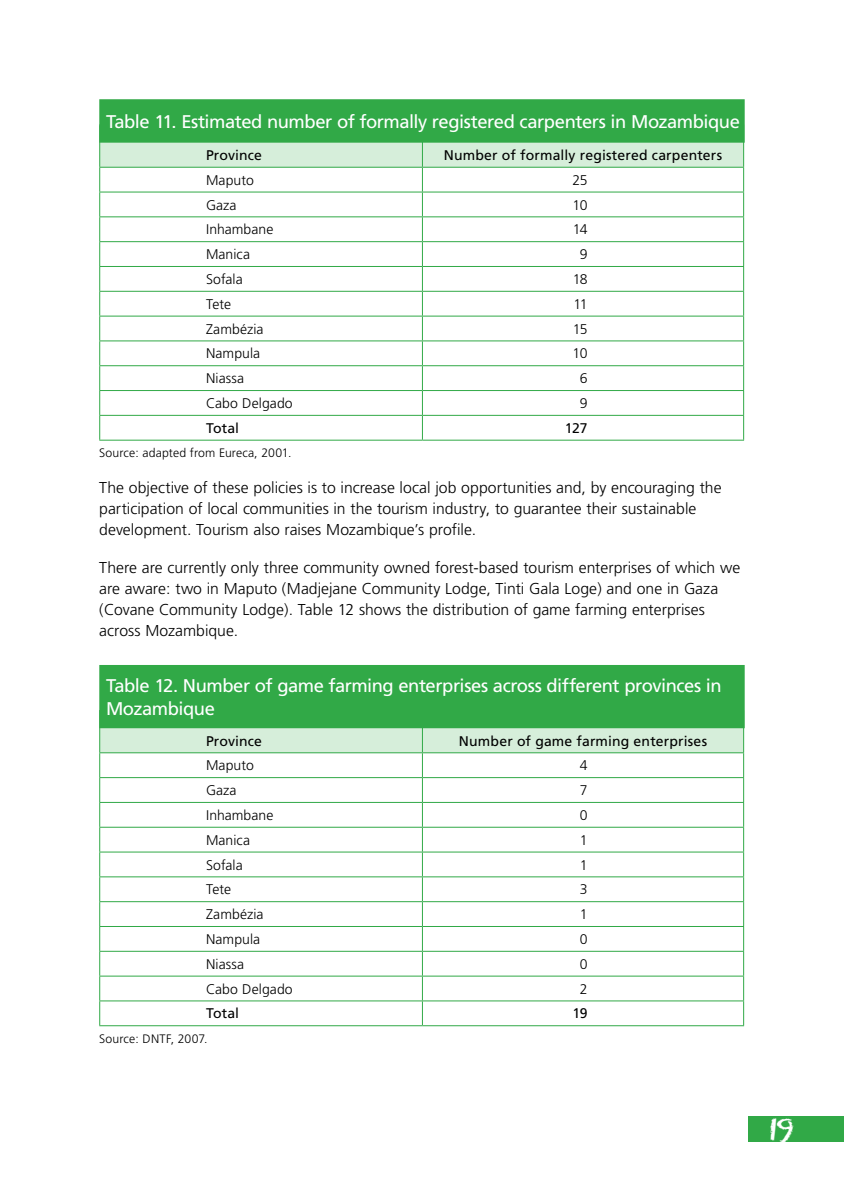
<style>
.page{position:relative;width:844px;height:1191px;background:#fff}
.page>*{position:absolute;margin:0;border:0;box-sizing:border-box;transform-origin:0 0}
.t1{font:28px "Eraser Dust";color:#fff}
.t2{font:18.38px/22.8px "Frutiger";letter-spacing:-.025em;color:#fff}
.t3{font:300 15.75px/21px "Frutiger";color:#000}
.t4{font:300 14px "Frutiger";letter-spacing:.005em;color:#000}
.t5{font:14px "Frutiger";letter-spacing:.01em;color:#000}
.t6{font:300 12.25px "Frutiger";letter-spacing:.005em;color:#000}
</style>
<div class="page">
<div style="left:748px;top:1116px;width:95px;height:25px;background:#31a947"></div>
<svg style="left:99px;top:143px;width:645px;height:297px"></svg>
<hr style="left:99px;top:440px;width:323px;height:1px;background:#31a947">
<hr style="left:422px;top:440px;width:321px;height:1px;background:#31a947">
<div style="left:100px;top:100px;width:643px;height:42px;background:#31a947"></div>
<div style="left:99px;top:99px;width:645px;height:44px;border:2px solid #31a947"></div>
<svg style="left:99px;top:728px;width:645px;height:297px"></svg>
<hr style="left:99px;top:1025px;width:323px;height:1px;background:#31a947">
<hr style="left:422px;top:1025px;width:321px;height:1px;background:#31a947">
<div style="left:100px;top:666px;width:643px;height:61px;background:#31a947"></div>
<div style="left:99px;top:665px;width:645px;height:63px;border:2px solid #31a947"></div>
<p class="t2" style="left:106px;top:110px;width:635px">Table 11. Estimated number of formally registered carpenters in Mozambique</p>
<p class="t5" style="left:206px;top:147px;width:57px">Province</p>
<p class="t5" style="left:443px;top:147px;width:280px">Number of formally registered carpenters</p>
<p class="t4" style="left:206px;top:172px;width:49px">Maputo</p>
<p class="t4" style="left:572px;top:172px;width:17px">25</p>
<p class="t4" style="left:206px;top:197px;width:32px">Gaza</p>
<p class="t4" style="left:572px;top:197px;width:17px">10</p>
<p class="t4" style="left:206px;top:222px;width:69px">Inhambane</p>
<p class="t4" style="left:572px;top:222px;width:16px">14</p>
<p class="t4" style="left:206px;top:246px;width:45px">Manica</p>
<p class="t4" style="left:579px;top:246px;width:9px">9</p>
<p class="t4" style="left:206px;top:271px;width:38px">Sofala</p>
<p class="t4" style="left:572px;top:271px;width:17px">18</p>
<p class="t4" style="left:206px;top:296px;width:27px">Tete</p>
<p class="t4" style="left:573px;top:296px;width:16px">11</p>
<p class="t4" style="left:206px;top:321px;width:59px">Zambézia</p>
<p class="t4" style="left:572px;top:321px;width:16px">15</p>
<p class="t4" style="left:206px;top:346px;width:56px">Nampula</p>
<p class="t4" style="left:572px;top:346px;width:17px">10</p>
<p class="t4" style="left:206px;top:370px;width:40px">Niassa</p>
<p class="t4" style="left:579px;top:370px;width:9px">6</p>
<p class="t4" style="left:206px;top:395px;width:88px">Cabo Delgado</p>
<p class="t4" style="left:579px;top:395px;width:9px">9</p>
<p class="t5" style="left:206px;top:420px;width:35px">Total</p>
<p class="t5" style="left:564px;top:420px;width:24px">127</p>
<p class="t6" style="left:99px;top:446px;width:194px">Source: adapted from Eureca, 2001.</p>
<p class="t3" style="left:99px;top:477px;width:623px">The objective of these policies is to increase local job opportunities and, by encouraging the participation of local communities in the tourism industry, to guarantee their sustainable development. Tourism also raises Mozambique’s profile.</p>
<p class="t3" style="left:99px;top:557px;width:642px">There are currently only three community owned forest-based tourism enterprises of which we are aware: two in Maputo (Madjejane Community Lodge, Tinti Gala Loge) and one in Gaza (Covane Community Lodge). Table 12 shows the distribution of game farming enterprises across Mozambique.</p>
<p class="t2" style="left:106px;top:674px;width:617px">Table 12. Number of game farming enterprises across different provinces in<br>Mozambique</p>
<p class="t5" style="left:206px;top:732px;width:57px">Province</p>
<p class="t5" style="left:459px;top:732px;width:250px">Number of game farming enterprises</p>
<p class="t4" style="left:206px;top:757px;width:49px">Maputo</p>
<p class="t4" style="left:579px;top:757px;width:9px">4</p>
<p class="t4" style="left:206px;top:782px;width:32px">Gaza</p>
<p class="t4" style="left:579px;top:782px;width:9px">7</p>
<p class="t4" style="left:206px;top:807px;width:69px">Inhambane</p>
<p class="t4" style="left:579px;top:807px;width:9px">0</p>
<p class="t4" style="left:206px;top:832px;width:45px">Manica</p>
<p class="t4" style="left:579px;top:832px;width:9px">1</p>
<p class="t4" style="left:206px;top:856px;width:38px">Sofala</p>
<p class="t4" style="left:579px;top:856px;width:9px">1</p>
<p class="t4" style="left:206px;top:881px;width:27px">Tete</p>
<p class="t4" style="left:579px;top:881px;width:9px">3</p>
<p class="t4" style="left:206px;top:906px;width:59px">Zambézia</p>
<p class="t4" style="left:579px;top:906px;width:9px">1</p>
<p class="t4" style="left:206px;top:931px;width:56px">Nampula</p>
<p class="t4" style="left:579px;top:931px;width:9px">0</p>
<p class="t4" style="left:206px;top:956px;width:40px">Niassa</p>
<p class="t4" style="left:579px;top:956px;width:9px">0</p>
<p class="t4" style="left:206px;top:980px;width:88px">Cabo Delgado</p>
<p class="t4" style="left:579px;top:980px;width:9px">2</p>
<p class="t5" style="left:206px;top:1005px;width:35px">Total</p>
<p class="t5" style="left:572px;top:1005px;width:17px">19</p>
<p class="t6" style="left:99px;top:1031px;width:110px">Source: DNTF, 2007.</p>
<h1 class="t1" style="left:769px;top:1108px;width:13px">19</h1>
</div>
